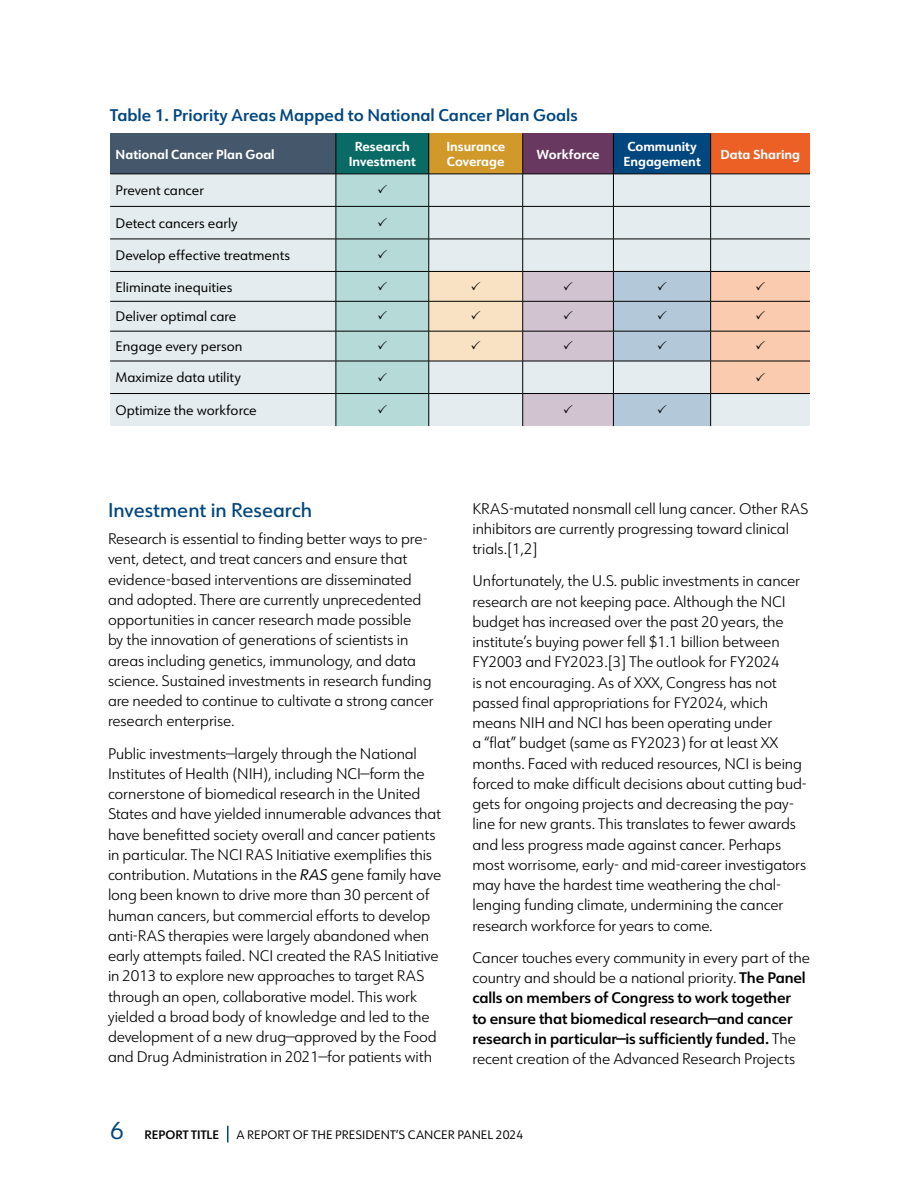
<style>
.page{position:relative;width:918px;height:1188px;background:#fff}
.page>*{position:absolute;margin:0;border:0;box-sizing:border-box;transform-origin:0 0}
.t1{font:500 19.5px "URW Form";color:#00467f}
.t2{font:600 16.5px "URW Form";color:#00467f}
.t3{font:300 15px/20.2px "URW Form";letter-spacing:-.01em;color:#000}
.t4{font:600 15px/20.2px "URW Form";letter-spacing:-.01em;color:#000}
.t5{font:13.5px "URW Form";color:#000}
.t6{font:700 12.75px/15px "URW Form";color:#fff;text-align:center}
.t7{font:12px "URW Form";color:#000}
.t8{font:600 12px "URW Form";letter-spacing:.005em;color:#000}
.s1{font-weight:400;font-style:italic}
.s2{font-weight:300}
.s3{font-weight:400;font-size:24px;color:#00467f}
</style>
<div class="page">
<div style="left:110px;top:133px;width:226px;height:41px;background:#44576b"></div>
<div style="left:336px;top:133px;width:93px;height:41px;background:#0a6b66"></div>
<div style="left:429px;top:133px;width:94px;height:41px;background:#d1982a"></div>
<div style="left:523px;top:133px;width:90px;height:41px;background:#693861"></div>
<div style="left:613px;top:133px;width:98px;height:41px;background:#00467f"></div>
<div style="left:711px;top:133px;width:99px;height:41px;background:#ec6026"></div>
<div style="left:110px;top:175px;width:226px;height:251px;background:#e4ecef"></div>
<hr style="left:336px;top:133px;width:1px;height:41px;background:#000">
<hr style="left:429px;top:133px;width:1px;height:41px;background:#000">
<hr style="left:522px;top:133px;width:1px;height:41px;background:#000">
<hr style="left:613px;top:133px;width:1px;height:41px;background:#000">
<hr style="left:710px;top:133px;width:1px;height:41px;background:#000">
<hr style="left:110px;top:174px;width:226px;height:1px;background:#000">
<hr style="left:110px;top:206px;width:226px;height:1px;background:#000">
<hr style="left:110px;top:239px;width:226px;height:1px;background:#000">
<hr style="left:110px;top:271px;width:226px;height:1px;background:#000">
<hr style="left:110px;top:301px;width:226px;height:1px;background:#000">
<hr style="left:110px;top:331px;width:226px;height:1px;background:#000">
<hr style="left:110px;top:361px;width:226px;height:1px;background:#000">
<hr style="left:110px;top:393px;width:226px;height:1px;background:#000">
<svg style="left:227px;top:1126px;width:2px;height:16px"></svg>
<svg style="left:336px;top:174px;width:474px;height:252px;background:#cfd4d3"></svg>
<p class="t2" style="left:110px;top:103px;width:469px">Table 1. Priority Areas Mapped to National Cancer Plan Goals</p>
<p class="t6" style="left:116px;top:146px;width:161px">National Cancer Plan Goal</p>
<p class="t6" style="left:349px;top:138px;width:69px">Research<br>Investment</p>
<p class="t6" style="left:446px;top:138px;width:60px;text-align:left">Insurance<br>Coverage</p>
<p class="t6" style="left:536px;top:146px;width:65px">Workforce</p>
<p class="t6" style="left:623px;top:138px;width:79px">Community<br>Engagement</p>
<p class="t6" style="left:720px;top:146px;width:81px">Data Sharing</p>
<p class="t5" style="left:116px;top:181px;width:90px">Prevent cancer</p>
<p class="t5" style="left:116px;top:214px;width:124px">Detect cancers early</p>
<p class="t5" style="left:116px;top:246px;width:176px">Develop effective treatments</p>
<p class="t5" style="left:116px;top:278px;width:118px">Eliminate inequities</p>
<p class="t5" style="left:116px;top:308px;width:122px">Deliver optimal care</p>
<p class="t5" style="left:116px;top:337px;width:129px">Engage every person</p>
<p class="t5" style="left:116px;top:369px;width:127px">Maximize data utility</p>
<p class="t5" style="left:116px;top:401px;width:143px">Optimize the workforce</p>
<h1 class="t1" style="left:108px;top:497px;width:206px">Investment in Research</h1>
<p class="t3" style="left:108px;top:528px;width:328px">Research is essential to finding better ways to pre&shy;vent, detect, and treat cancers and ensure that evidence-based interventions are disseminated and adopted. There are currently unprecedented opportunities in cancer research made possible<br>by the innovation of generations of scientists in areas including genetics, immunology, and data science. Sustained investments in research funding are needed to continue to cultivate a strong cancer research enterprise.</p>
<p class="t3" style="left:108px;top:743px;width:335px">Public investments—largely through the National Institutes of Health (NIH), including NCI—form the cornerstone of biomedical research in the United States and have yielded innumerable advances that have benefitted society overall and cancer patients in particular. The NCI RAS Initiative exemplifies this contribution. Mutations in the <span class="s1">RAS</span> gene family have long been known to drive more than 30 percent of human cancers, but commercial efforts to develop anti-RAS therapies were largely abandoned when early attempts failed. NCI created the RAS Initiative in 2013 to explore new approaches to target RAS through an open, collaborative model. This work yielded a broad body of knowledge and led to the development of a new drug—approved by the Food and Drug Administration in 2021—for patients with</p>
<p class="t3" style="left:472px;top:498px;width:337px">KRAS-mutated nonsmall cell lung cancer. Other RAS inhibitors are currently progressing toward clinical trials.[1,2]</p>
<p class="t3" style="left:472px;top:571px;width:336px">Unfortunately, the U.S. public investments in cancer research are not keeping pace. Although the NCI budget has increased over the past 20 years, the institute’s buying power fell $1.1 billion between FY2003 and FY2023.[3] The outlook for FY2024<br>is not encouraging. As of XXX, Congress has not passed final appropriations for FY2024, which means NIH and NCI has been operating under<br>a “flat” budget (same as FY2023) for at least XX months. Faced with reduced resources, NCI is being forced to make difficult decisions about cutting bud&shy;gets for ongoing projects and decreasing the pay&shy;line for new grants. This translates to fewer awards and less progress made against cancer. Perhaps most worrisome, early- and mid-career investigators may have the hardest time weathering the chal&shy;lenging funding climate, undermining the cancer research workforce for years to come.</p>
<p class="t4" style="left:472px;top:948px;width:339px"><span class="s2">Cancer touches every community in every part of the country and should be a national priority.</span> The Panel calls on members of Congress to work together<br>to ensure that biomedical research—and cancer research in particular—is sufficiently funded. <span class="s2">The recent creation of the Advanced Research Projects</span></p>
<p class="t8" style="left:110px;top:1127px;width:110px"><span class="s3">6</span> REPORT TITLE</p>
<p class="t7" style="left:236px;top:1127px;width:288px">A REPORT OF THE PRESIDENT’S CANCER PANEL 2024</p>
</div>
